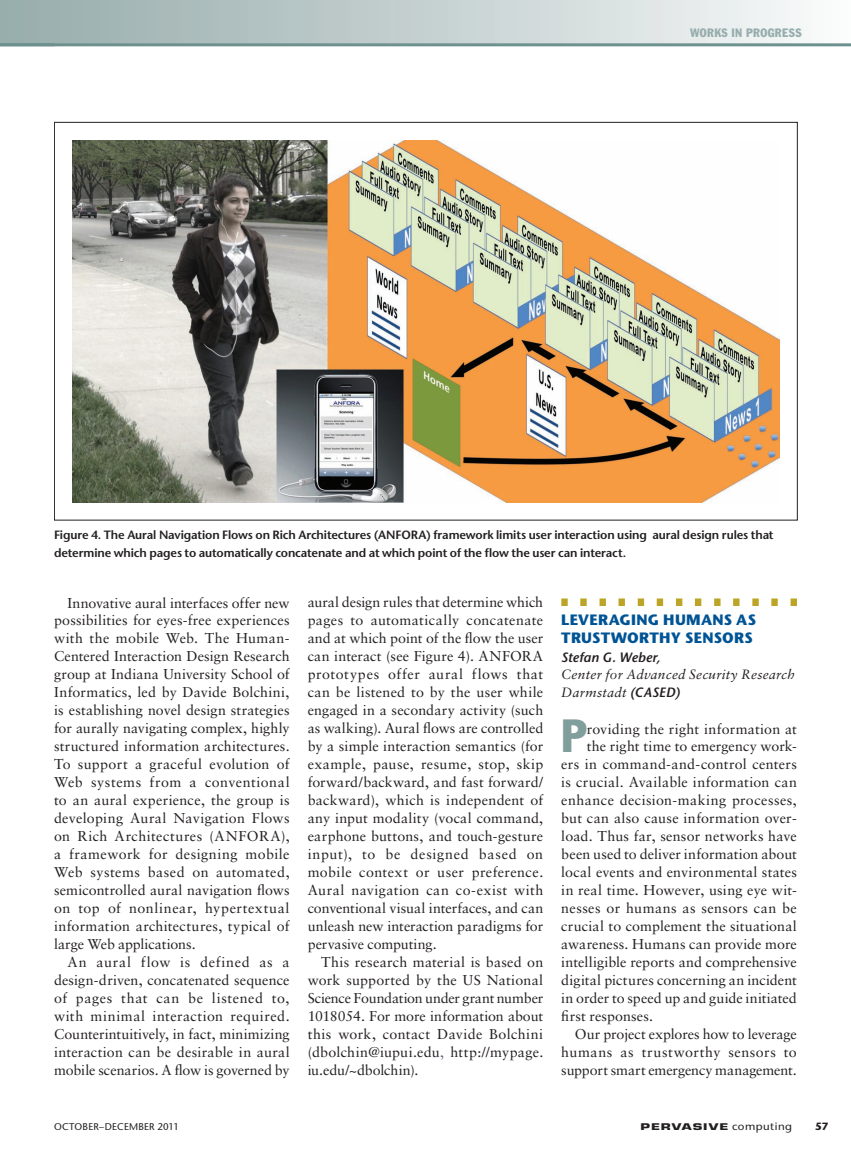
<style>
.page{position:relative;width:851px;height:1161px;background:#fff}
.page>*{position:absolute;margin:0;border:0;box-sizing:border-box;transform-origin:0 0}
.t1{font:condensed 45.75px "Franklin Gothic Std";color:#809e9c}
.t2{font:700 15px "Stone Sans Std";letter-spacing:.02em;color:#005495}
.t3{font:14.25px/18px "Sabon LT Std";letter-spacing:.01em;color:#231f20;text-align:justify}
.t4{font:14.25px "Sabon LT Std";letter-spacing:.03em;color:#231f20}
.t5{font:14.25px "Sabon LT Std";letter-spacing:-.01em;color:#231f20}
.t6{font:14.25px "Sabon LT Std";letter-spacing:.04em;color:#231f20}
.t7{font:italic 13.5px/18px "Sabon LT Std";letter-spacing:.02em;color:#231f20}
.t8{font:italic 600 13.5px "Stone Sans Std";letter-spacing:.01em;color:#231f20}
.t9{font:600 12px/18px "Stone Sans Std";letter-spacing:-.01em;color:#231f20}
.t10{font:condensed 12px "Franklin Gothic Std";letter-spacing:.035em;color:#97aead}
.t11{font:700 10.5px "Stone Sans Std";color:#231f20}
.t12{font:500 9.75px "Stone Sans Std";letter-spacing:.01em;color:#231f20}
.t13{font:700 9px "Eurostile LT Std";letter-spacing:.07em;color:#231f20;scale:1.5 1}
.s1{color:#5b6b84}
.s2{font-family:"Stone Sans Std";font-weight:600}
.s3{font-family:"Stone Sans Std";font-weight:500;font-size:10.5px}
</style>
<div class="page">
<div style="left:0;top:0;width:850px;height:45px;background:linear-gradient(to right,#94aaa9,#f8f9f9)"></div>
<hr style="left:0;top:43px;width:850px;height:3px;background:#6d918f">
<svg style="left:561px;top:598px;width:235px;height:8px"></svg>
<img style="left:72px;top:141px;width:707px;height:361px">
<p class="t10" style="left:690px;top:26px;width:113px">WORKS IN PROGRESS</p>
<p class="t9" style="left:54px;top:525px;width:721px">Figure 4. The Aural Navigation Flows on Rich Architectures (ANFORA) framework limits user interaction using aural design rules that determine which pages to automatically concatenate and at which point of the flow the user can interact.</p>
<p class="t3" style="left:54px;top:593px;width:237px;text-indent:13px">Innovative aural interfaces offer new possibilities for eyes-free experiences with the mobile Web. The Human-Centered Interaction Design Research group at Indiana University School of Informatics, led by Davide Bolchini, is establishing novel design strategies for aurally navigating complex, highly structured information architectures.<br>To support a graceful evolution of Web systems from a conventional to an aural experience, the group is developing Aural Navigation Flows on Rich Architectures (ANFORA), a framework for designing mobile Web systems based on automated, semicontrolled aural navigation flows on top of nonlinear, hypertextual information architectures, typical of large Web applications.</p>
<p class="t3" style="left:54px;top:953px;width:237px;text-indent:13px">An aural flow is defined as a design-driven, concatenated sequence of pages that can be listened to, with minimal interaction required.<br>Counterintuitively, in fact, minimizing interaction can be desirable in aural mobile scenarios. A flow is governed by</p>
<p class="t3" style="left:307px;top:593px;width:237px">aural design rules that determine which pages to automatically concatenate and at which point of the flow the user can interact (see Figure 4). ANFORA prototypes offer aural flows that can be listened to by the user while engaged in a secondary activity (such as walking). Aural flows are controlled by a simple interaction semantics (for example, pause, resume, stop, skip forward/backward, and fast forward/ backward), which is independent of any input modality (vocal command, earphone buttons, and touch-gesture input), to be designed based on mobile context or user preference.<br>Aural navigation can co-exist with conventional visual interfaces, and can unleash new interaction paradigms for pervasive computing.</p>
<p class="t3" style="left:307px;top:953px;width:237px;text-indent:13px">This research material is based on work supported by the US National Science Foundation under grant number 1018054. For more information about this work, contact Davide Bolchini (dbolchin@iupui.edu<span class="s1">,</span> http://mypage. iu.edu/~dbolchin).</p>
<p class="t2" style="left:561px;top:611px;width:62px">LEVERAGING</p>
<p class="t2" style="left:663px;top:611px;width:55px">HUMANS</p>
<p class="t2" style="left:736px;top:611px;width:20px">AS</p>
<p class="t2" style="left:561px;top:629px;width:143px">TRUSTWORTHY SENS</p>
<p class="t2" style="left:722px;top:629px;width:31px">ORS</p>
<p class="t8" style="left:561px;top:649px;width:100px">Stefan G. Weber,</p>
<p class="t7" style="left:561px;top:666px;width:235px">Center for Advanced Security Research<br>Darmstadt <span class="s2">(CASED)</span></p>
<h1 class="t1" style="left:561px;top:707px;width:27px">P</h1>
<p class="t3" style="left:586px;top:719px;width:212px">roviding the right information at</p>
<p class="t3" style="left:586px;top:737px;width:212px">the right time to emergency work-</p>
<p class="t3" style="left:561px;top:755px;width:237px">ers in command-and-control centers</p>
<p class="t3" style="left:561px;top:773px;width:237px">is crucial. Available information can</p>
<p class="t4" style="left:561px;top:792px;width:237px">enhance decision-making processes,</p>
<p class="t3" style="left:561px;top:809px;width:237px">but can also cause information over-</p>
<p class="t3" style="left:561px;top:827px;width:237px">load. Thus far, sensor networks have</p>
<p class="t3" style="left:561px;top:845px;width:237px">been used to deliver information about</p>
<p class="t3" style="left:561px;top:863px;width:237px">local events and environmental states</p>
<p class="t3" style="left:561px;top:881px;width:237px">in real time. However, using eye wit-</p>
<p class="t4" style="left:561px;top:900px;width:237px">nesses or humans as sensors can be</p>
<p class="t3" style="left:561px;top:917px;width:237px">crucial to complement the situational</p>
<p class="t3" style="left:561px;top:935px;width:237px">awareness. Humans can provide more</p>
<p class="t3" style="left:561px;top:953px;width:237px">intelligible reports and comprehensive</p>
<p class="t3" style="left:561px;top:971px;width:237px">digital pictures concerning an incident</p>
<p class="t3" style="left:561px;top:989px;width:237px">in order to speed up and guide initiated</p>
<p class="t3" style="left:561px;top:1007px;width:93px">first responses.</p>
<p class="t5" style="left:574px;top:1026px;width:223px">Our project explores how to leverage</p>
<p class="t6" style="left:561px;top:1044px;width:237px">humans as trustworthy sensors to</p>
<p class="t3" style="left:561px;top:1061px;width:237px">support smart emergency management.</p>
<p class="t12" style="left:54px;top:1120px;width:55px">OCTOBER–DECE</p>
<p class="t12" style="left:129px;top:1120px;width:51px">MBER 2011</p>
<p class="t13" style="left:640px;top:1121px;width:102px">PERVASIVE <span class="s3">COMPUTING</span></p>
<p class="t11" style="left:815px;top:1120px;width:15px">57</p>
</div>
